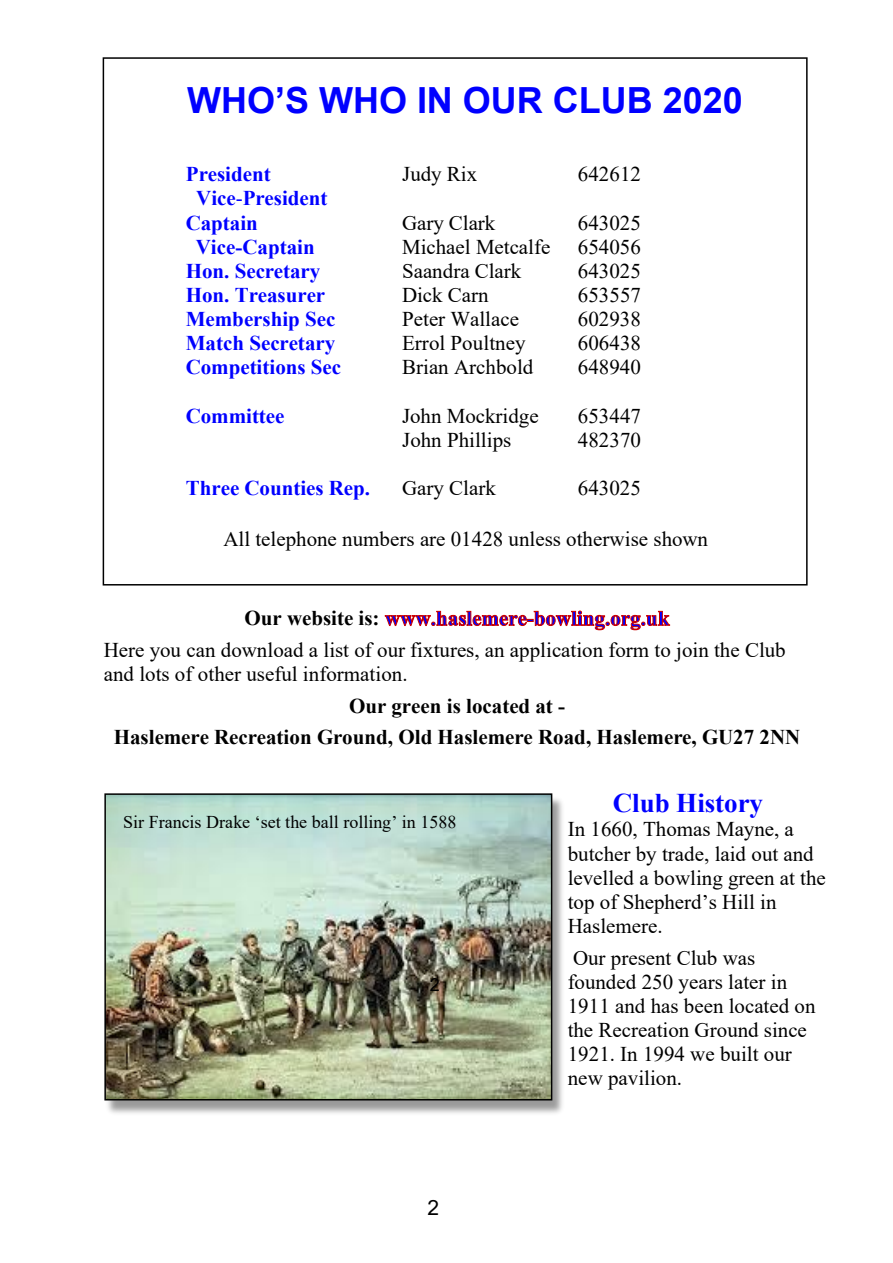
<style>
.page{position:relative;width:893px;height:1263px;background:#fff}
.page>*{position:absolute;margin:0;border:0;box-sizing:border-box;transform-origin:0 0}
.t1{font:700 36px "Arial";color:#00f}
.t2{font:700 27px "Times New Roman";color:#00f}
.t3{font:21px/24.2px "Times New Roman";color:#000}
.t4{font:700 21px/24.2px "Times New Roman";color:#00f}
.t5{font:700 21px/31.7px "Times New Roman";color:#000;text-align:center}
.t6{font:21px "Arial";color:#000}
.t7{font:18px "Times New Roman";color:#000}
.t8{font:18px "Arial";color:#000}
.s1{font-weight:400}
.s2{font-weight:700}
.s3{font-weight:700;color:#00f}
</style>
<div class="page">
<img style="left:104px;top:793px;width:459px;height:321px">
<img style="left:107px;top:796px;width:442px;height:301px">
<div style="left:104px;top:793px;width:448px;height:307px;border:2px solid #000"></div>
<svg style="left:103px;top:57px;width:705px;height:528px"></svg>
<h1 class="t1" style="left:187px;top:87px;width:557px">WHO’S WHO IN OUR CLUB 2020</h1>
<p class="t4" style="left:186px;top:164px;width:87px">President</p>
<p class="t3" style="left:402px;top:164px;width:77px">Judy Rix</p>
<p class="t3" style="left:578px;top:164px;width:65px">642612</p>
<p class="t4" style="left:186px;top:189px;width:143px;text-indent:11px">Vice<span class="s1">-</span>President<br>Captain</p>
<p class="t3" style="left:402px;top:213px;width:95px">Gary Clark</p>
<p class="t3" style="left:578px;top:213px;width:65px">643025</p>
<p class="t4" style="left:196px;top:237px;width:120px">Vice-Captain</p>
<p class="t3" style="left:402px;top:237px;width:150px">Michael Metcalfe</p>
<p class="t3" style="left:578px;top:237px;width:65px">654056</p>
<p class="t4" style="left:186px;top:261px;width:136px">Hon. Secretary</p>
<p class="t3" style="left:402px;top:261px;width:121px">Saandra Clark</p>
<p class="t3" style="left:578px;top:261px;width:65px">643025</p>
<p class="t4" style="left:186px;top:285px;width:141px">Hon. Treasurer</p>
<p class="t3" style="left:402px;top:285px;width:88px">Dick Carn</p>
<p class="t3" style="left:578px;top:285px;width:65px">653557</p>
<p class="t4" style="left:186px;top:309px;width:151px">Membership Sec</p>
<p class="t3" style="left:402px;top:309px;width:119px">Peter Wallace</p>
<p class="t3" style="left:578px;top:309px;width:65px">602938</p>
<p class="t4" style="left:186px;top:333px;width:151px">Match Secretary</p>
<p class="t3" style="left:402px;top:333px;width:125px">Errol Poultney</p>
<p class="t3" style="left:578px;top:333px;width:65px">606438</p>
<p class="t4" style="left:186px;top:357px;width:157px">Competitions Sec</p>
<p class="t3" style="left:402px;top:357px;width:133px">Brian Archbold</p>
<p class="t3" style="left:578px;top:357px;width:65px">648940</p>
<p class="t4" style="left:186px;top:406px;width:100px">Committee</p>
<p class="t3" style="left:402px;top:406px;width:138px">John Mockridge</p>
<p class="t3" style="left:578px;top:406px;width:65px">653447</p>
<p class="t3" style="left:402px;top:430px;width:111px">John Phillips</p>
<p class="t3" style="left:578px;top:430px;width:65px">482370</p>
<p class="t4" style="left:186px;top:478px;width:186px">Three Counties Rep.</p>
<p class="t3" style="left:402px;top:478px;width:95px">Gary Clark</p>
<p class="t3" style="left:578px;top:478px;width:65px">643025</p>
<p class="t3" style="left:223px;top:529px;width:486px">All telephone numbers are 01428 unless otherwise shown</p>
<p class="t3" style="left:104px;top:604px;width:683px;line-height:31.7px;text-indent:141px"><span class="s2">Our website is:</span> <span class="s3">www.haslemere-bowling.org.uk<br></span>Here you can download a list of our fixtures, an application form to join the Club</p>
<p class="t3" style="left:104px;top:664px;width:306px">and lots of other useful information.</p>
<p class="t5" style="left:114px;top:692px;width:688px">Our green is located at -<br>Haslemere Recreation Ground, Old Haslemere Road, Haslemere, GU27 2NN</p>
<p class="t7" style="left:123px;top:815px;width:335px">Sir Francis Drake ‘set the ball rolling’ in 1588</p>
<p class="t8" style="left:430px;top:978px;width:12px">2</p>
<p class="t6" style="left:427px;top:1199px;width:13px">2</p>
<p class="t2" style="left:613px;top:794px;width:152px">Club History</p>
<p class="t3" style="left:568px;top:819px;width:260px">In 1660, Thomas Mayne, a butcher by trade, laid out and levelled a bowling green at the top of Shepherd’s Hill in<br>Haslemere.</p>
<p class="t3" style="left:568px;top:947px;width:249px">Our present Club was founded 250 years later in<br>1911 and has been located on the Recreation Ground since<br>1921. In 1994 we built our new pavilion.</p>
</div>
